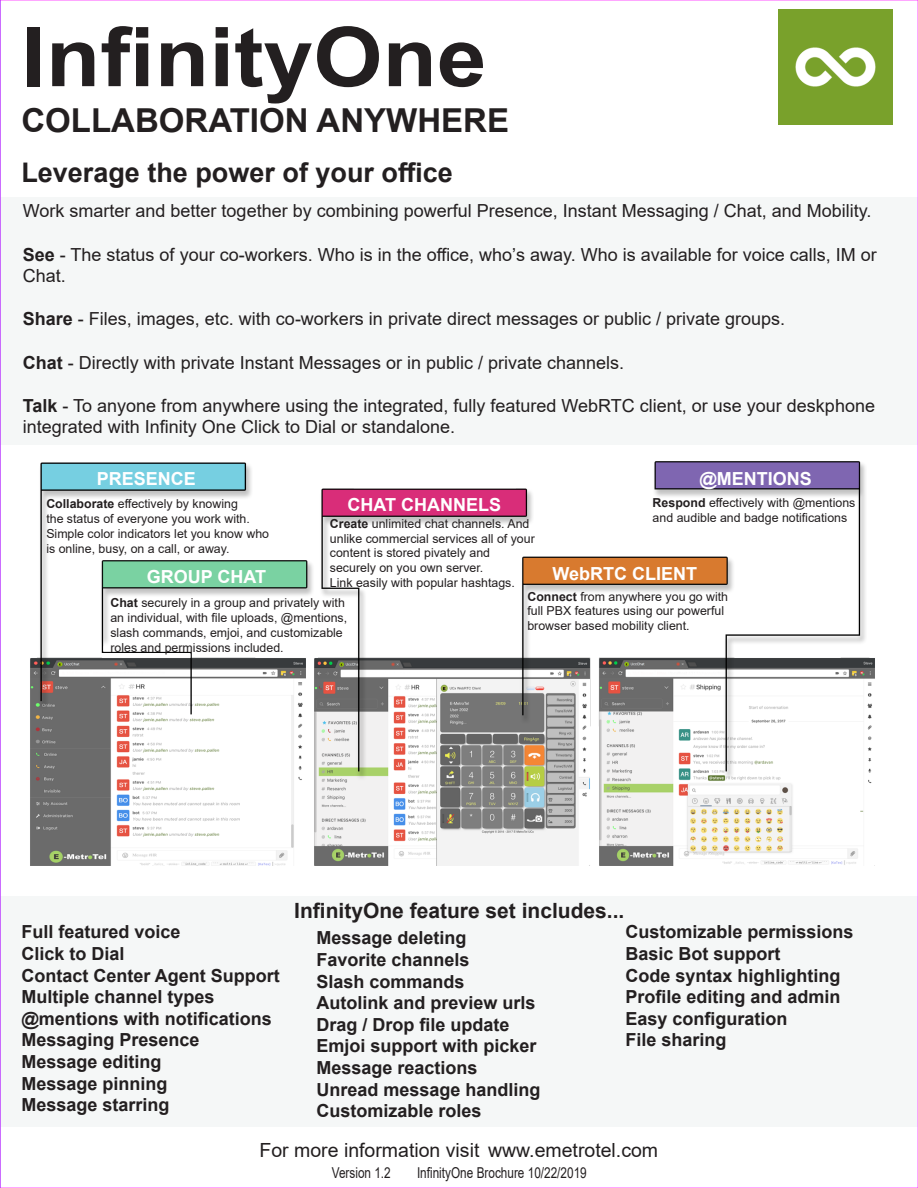
<style>
.page{position:relative;width:918px;height:1188px;background:#fff}
.page>*{position:absolute;margin:0;border:0;box-sizing:border-box;transform-origin:0 0}
.t1{font:700 82.5px "Arial";color:#231f20;scale:1.08 1}
.t2{font:700 33px "Arial";color:#231f20}
.t3{font:700 27px "Arial";color:#231f20}
.t4{font:700 21px "Arial";color:#231f20}
.t5{font:19.5px "Arial";color:#231f20}
.t6{font:18px/21.6px "Arial";color:#231f20}
.t7{font:700 18px/21.6px "Arial";color:#231f20}
.t8{font:700 18px "Arial";color:#fff}
.t9{font:15px "Arial";color:#231f20;scale:.79 1}
.t10{font:12.3px/14.9px "Arial";color:#231f20}
.s1{font-weight:700}
</style>
<div class="page">
<div style="left:0;top:197px;width:918px;height:248px;background:#f5f7f7"></div>
<div style="left:0;top:897px;width:918px;height:230px;background:#f5f7f7"></div>
<img style="left:30px;top:461px;width:845px;height:405px">
<img style="left:778px;top:10px;width:115px;height:115px">
<hr style="left:0;top:0;width:1px;height:1188px;background:#93f">
<h1 class="t1" style="left:21px;top:-1px;width:432px">InfinityOne</h1>
<h2 class="t2" style="left:21px;top:97px;width:489px">COLLABORATION ANYWHERE</h2>
<h3 class="t3" style="left:21px;top:153px;width:433px">Leverage the power of your office</h3>
<h3 class="t6" style="left:23px;top:200px;width:850px">Work smarter and better together by combining powerful Presence, Instant Messaging / Chat, and Mobility.</h3>
<h3 class="t6" style="left:23px;top:243px;width:855px"><span class="s1">See</span> - The status of your co-workers. Who is in the office, who’s away. Who is available for voice calls, IM or<br>Chat.</h3>
<h3 class="t6" style="left:23px;top:308px;width:764px"><span class="s1">Share</span> - Files, images, etc. with co-workers in private direct messages or public / private groups.</h3>
<h3 class="t6" style="left:23px;top:351px;width:603px"><span class="s1">Chat</span> - Directly with private Instant Messages or in public / private channels.</h3>
<h3 class="t6" style="left:23px;top:395px;width:854px"><span class="s1">Talk</span> - To anyone from anywhere using the integrated, fully featured WebRTC client, or use your deskphone integrated with Infinity One Click to Dial or standalone.</h3>
<h3 class="t8" style="left:97px;top:466px;width:101px">PRESENCE</h3>
<h3 class="t8" style="left:699px;top:466px;width:114px">@MENTIONS</h3>
<h3 class="t8" style="left:348px;top:492px;width:155px">CHAT CHANNELS</h3>
<p class="t10" style="left:653px;top:495px;width:204px"><span class="s1">Respond</span> effectively with @mentions and audible and badge notifications</p>
<p class="t10" style="left:46px;top:496px;width:224px"><span class="s1">Collaborate</span> effectively by knowing<br>the status of everyone you work with.<br>Simple color indicators let you know who is online, busy, on a call, or away.</p>
<p class="t10" style="left:330px;top:516px;width:206px"><span class="s1">Create</span> unlimited chat channels. And unlike commercial services all of your content is stored pivately and securely on you own server.<br>Link easily with popular hashtags.</p>
<p class="t10" style="left:527px;top:589px;width:202px"><span class="s1">Connect</span> from anywhere you go with full PBX features using our powerful browser based mobility client.</p>
<h3 class="t8" style="left:147px;top:564px;width:121px">GROUP CHAT</h3>
<h3 class="t8" style="left:553px;top:561px;width:146px">WebRTC CLIENT</h3>
<p class="t10" style="left:110px;top:595px;width:238px"><span class="s1">Chat</span> securely in a group and privately with an individual, with file uploads, @mentions, slash commands, emjoi, and customizable roles and permissions included.</p>
<h3 class="t7" style="left:21px;top:921px;width:260px">Full featured voice<br>Click to Dial<br>Contact Center Agent Support<br>Multiple channel types @mentions with notifications<br>Messaging Presence<br>Message editing<br>Message pinning<br>Message starring</h3>
<h3 class="t4" style="left:294px;top:896px;width:332px">InfinityOne feature set includes...</h3>
<h3 class="t7" style="left:316px;top:927px;width:226px">Message deleting<br>Favorite channels<br>Slash commands<br>Autolink and preview urls<br>Drag / Drop file update<br>Emjoi support with picker<br>Message reactions<br>Unread message handling<br>Customizable roles</h3>
<h3 class="t7" style="left:626px;top:921px;width:230px">Customizable permissions<br>Basic Bot support<br>Code syntax highlighting<br>Profile editing and admin<br>Easy configuration<br>File sharing</h3>
<h3 class="t5" style="left:260px;top:1136px;width:400px">For more information visit www.emetrotel.com</h3>
<p class="t9" style="left:332px;top:1163px;width:76px">Version 1.2</p>
<p class="t9" style="left:417px;top:1163px;width:216px">InfinityOne Brochure 10/22/2019</p>
</div>
